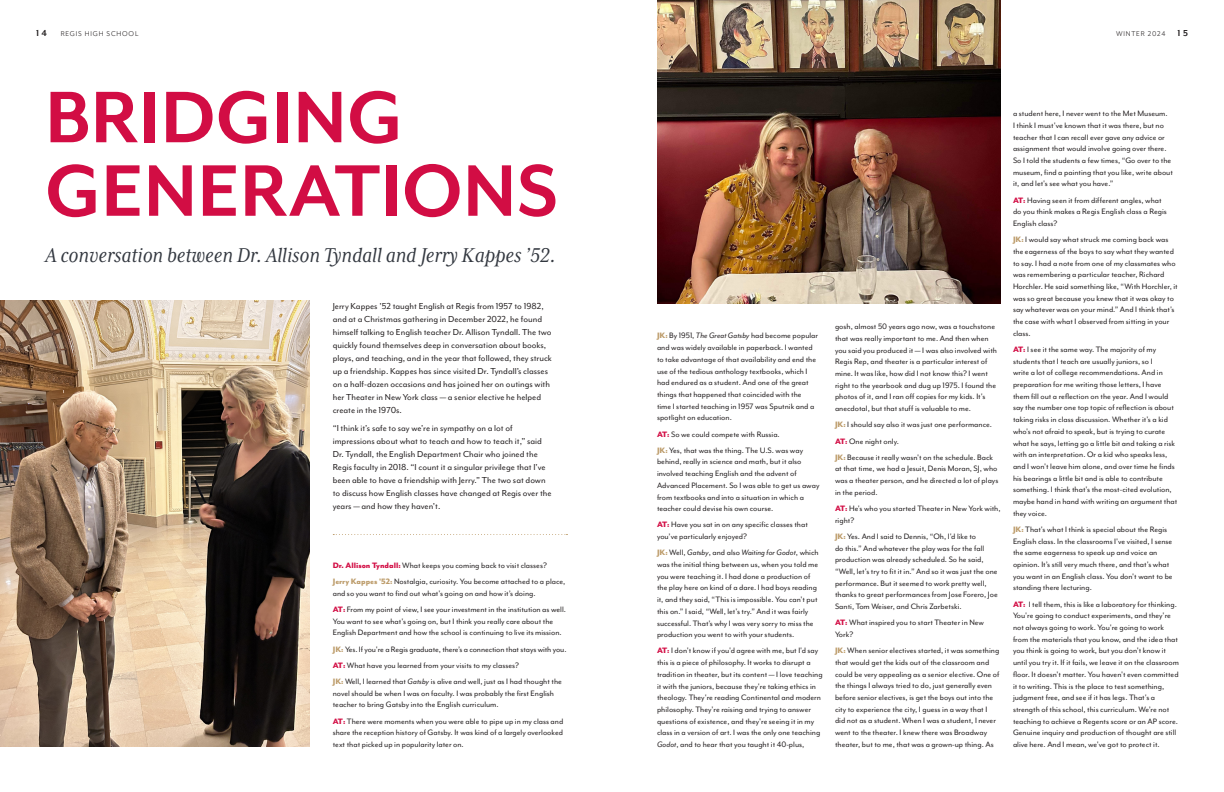
<style>
.page{position:relative;width:1224px;height:792px;background:#fff}
.page>*{position:absolute;margin:0;border:0;box-sizing:border-box;transform-origin:0 0}
.t1{font:700 84px "Mr Eaves Mod OT";color:#d20d44}
.t2{font:italic 23px "Mrs Eaves XL Serif Nar OT";color:#333840}
.t3{font:10px/13px "Mr Eaves Mod OT";color:#231f20}
.t4{font:700 10px "Mr Eaves Mod OT";color:#231f20}
.t5{font:9px/11.7px "Mr Eaves Mod OT";color:#231f20}
.t6{font:8px "Mr Eaves Mod OT";letter-spacing:.1em;color:#231f20}
.s1{font-weight:700;font-size:10px}
.s2{font-weight:800;color:#d20d44}
.s3{font-weight:800;color:#bc9b69}
.s4{font-style:italic}
</style>
<div class="page">
<img style="left:657px;top:0;width:344px;height:304px">
<img style="left:0;top:301px;width:309px;height:446px">
<svg style="left:333px;top:534px;width:234px;height:1px"></svg>
<p class="t4" style="left:36px;top:27px;width:13px">14</p>
<p class="t6" style="left:61px;top:29px;width:79px">REGIS HIGH SCHOOL</p>
<p class="t6" style="left:1116px;top:29px;width:73px">WINTER 2024 <span class="s1">15</span></p>
<p class="t1" style="left:45px;top:70px;width:360px">BRIDGING</p>
<p class="t1" style="left:45px;top:143px;width:515px">GENERATIONS</p>
<p class="t2" style="left:45px;top:243px;width:512px">A conversation between Dr. Allison Tyndall and Jerry Kappes ’52.</p>
<p class="t3" style="left:333px;top:300px;width:221px">Jerry Kappes ’52 taught English at Regis from 1957 to 1982, and at a Christmas gathering in December 2022, he found himself talking to English teacher Dr. Allison Tyndall. The two quickly found themselves deep in conversation about books, plays, and teaching, and in the year that followed, they struck up a friendship. Kappes has since visited Dr. Tyndall’s classes on a half-dozen occasions and has joined her on outings with her Theater in New York class — a senior elective he helped create in the 1970s.</p>
<p class="t3" style="left:333px;top:421px;width:220px">“I think it's safe to say we're in sympathy on a lot of impressions about what to teach and how to teach it,” said Dr. Tyndall, the English Department Chair who joined the Regis faculty in 2018. “I count it a singular privilege that I've been able to have a friendship with Jerry.” The two sat down to discuss how English classes have changed at Regis over the years — and how they haven’t.</p>
<p class="t5" style="left:333px;top:559px;width:216px"><span class="s2">Dr. Allison Tyndall:</span> What keeps you coming back to visit classes?</p>
<p class="t5" style="left:333px;top:576px;width:234px"><span class="s3">Jerry Kappes ’52:</span> Nostalgia, curiosity. You become attached to a place, and so you want to find out what's going on and how it’s doing.</p>
<p class="t5" style="left:333px;top:603px;width:235px"><span class="s2">AT:</span> From my point of view, I see your investment in the institution as well.<br>You want to see what's going on, but I think you really care about the<br>English Department and how the school is continuing to live its mission.</p>
<p class="t5" style="left:333px;top:643px;width:235px"><span class="s3">JK:</span> Yes. If you're a Regis graduate, there’s a connection that stays with you.</p>
<p class="t5" style="left:333px;top:659px;width:188px"><span class="s2">AT:</span> What have you learned from your visits to my classes?</p>
<p class="t5" style="left:333px;top:675px;width:231px"><span class="s3">JK:</span> Well, I learned that <span class="s4">Gatsby</span> is alive and well, just as I had thought the novel should be when I was on faculty. I was probably the first English teacher to bring Gatsby into the English curriculum.</p>
<p class="t5" style="left:333px;top:715px;width:232px;text-align:justify"><span class="s2">AT:</span> There were moments when you were able to pipe up in my class and share the reception history of Gatsby. It was kind of a largely overlooked text that picked up in popularity later on.</p>
<p class="t5" style="left:657px;top:330px;width:163px"><span class="s3">JK:</span> By 1951, <span class="s4">The Great Gatsby</span> had become popular and was widely available in paperback. I wanted to take advantage of that availability and end the use of the tedious anthology textbooks, which I had endured as a student. And one of the great things that happened that coincided with the<br>time I started teaching in 1957 was Sputnik and a spotlight on education.</p>
<p class="t5" style="left:657px;top:428px;width:124px"><span class="s2">AT:</span> So we could compete with Russia.</p>
<p class="t5" style="left:657px;top:444px;width:164px"><span class="s3">JK:</span> Yes, that was the thing. The U.S. was way behind, really in science and math, but it also involved teaching English and the advent of Advanced Placement. So I was able to get us away from textbooks and into a situation in which a teacher could devise his own course.</p>
<p class="t5" style="left:657px;top:519px;width:152px"><span class="s2">AT:</span> Have you sat in on any specific classes that you’ve particularly enjoyed?</p>
<p class="t5" style="left:657px;top:547px;width:163px"><span class="s3">JK:</span> Well, <span class="s4">Gatsby</span>, and also <span class="s4">Waiting for Godot</span>, which was the initial thing between us, when you told me you were teaching it. I had done a production of the play here on kind of a dare. I had boys reading it, and they said, “This is impossible. You can't put this on.” I said, “Well, let's try.” And it was fairly successful. That’s why I was very sorry to miss the production you went to with your students.</p>
<p class="t5" style="left:657px;top:645px;width:167px"><span class="s2">AT:</span> I don't know if you'd agree with me, but I'd say this is a piece of philosophy. It works to disrupt a tradition in theater, but its content — I love teaching it with the juniors, because they're taking ethics in theology. They're reading Continental and modern philosophy. They're raising and trying to answer questions of existence, and they're seeing it in my class in a version of art. I was the only one teaching <span class="s4">Godot</span>, and to hear that you taught it 40-plus,</p>
<p class="t5" style="left:835px;top:321px;width:164px">gosh, almost 50 years ago now, was a touchstone that was really important to me. And then when you said you produced it — I was also involved with Regis Rep, and theater is a particular interest of mine. It was like, how did I not know this? I went right to the yearbook and dug up 1975. I found the photos of it, and I ran off copies for my kids. It's anecdotal, but that stuff is valuable to me.</p>
<p class="t5" style="left:835px;top:419px;width:159px"><span class="s3">JK:</span> I should say also it was just one performance.</p>
<p class="t5" style="left:835px;top:435px;width:65px"><span class="s2">AT:</span> One night only.</p>
<p class="t5" style="left:835px;top:451px;width:165px"><span class="s3">JK:</span> Because it really wasn't on the schedule. Back at that time, we had a Jesuit, Denis Moran, SJ, who was a theater person, and he directed a lot of plays in the period.</p>
<p class="t5" style="left:835px;top:502px;width:167px"><span class="s2">AT:</span> He's who you started Theater in New York with, right?</p>
<p class="t5" style="left:835px;top:530px;width:164px"><span class="s3">JK:</span> Yes. And I said to Dennis, “Oh, I'd like to<br>do this.” And whatever the play was for the fall production was already scheduled. So he said, “Well, let's try to fit it in.” And so it was just the one performance. But it seemed to work pretty well, thanks to great performances from Jose Forero, Joe Santi, Tom Weiser, and Chris Zarbetski.</p>
<p class="t5" style="left:835px;top:617px;width:151px"><span class="s2">AT:</span> What inspired you to start Theater in New<br>York?</p>
<p class="t5" style="left:835px;top:645px;width:166px"><span class="s3">JK:</span> When senior electives started, it was something that would get the kids out of the classroom and could be very appealing as a senior elective. One of the things I always tried to do, just generally even before senior electives, is get the boys out into the city to experience the city, I guess in a way that I did not as a student. When I was a student, I never went to the theater. I knew there was Broadway theater, but to me, that was a grown-up thing. As</p>
<p class="t5" style="left:1013px;top:108px;width:161px">a student here, I never went to the Met Museum.<br>I think I must've known that it was there, but no teacher that I can recall ever gave any advice or assignment that would involve going over there.<br>So I told the students a few times, “Go over to the museum, find a painting that you like, write about it, and let's see what you have.”</p>
<p class="t5" style="left:1013px;top:194px;width:155px"><span class="s2">AT:</span> Having seen it from different angles, what do you think makes a Regis English class a Regis<br>English class?</p>
<p class="t5" style="left:1013px;top:234px;width:166px"><span class="s3">JK:</span> I would say what struck me coming back was the eagerness of the boys to say what they wanted to say. I had a note from one of my classmates who was remembering a particular teacher, Richard Horchler. He said something like, “With Horchler, it was so great because you knew that it was okay to say whatever was on your mind.” And I think that's the case with what I observed from sitting in your class.</p>
<p class="t5" style="left:1013px;top:343px;width:166px"><span class="s2">AT:</span> I see it the same way. The majority of my students that I teach are usually juniors, so I<br>write a lot of college recommendations. And in preparation for me writing those letters, I have them fill out a reflection on the year. And I would say the number one top topic of reflection is about taking risks in class discussion. Whether it's a kid who's not afraid to speak, but is trying to curate what he says, letting go a little bit and taking a risk with an interpretation. Or a kid who speaks less, and I won't leave him alone, and over time he finds his bearings a little bit and is able to contribute something. I think that's the most-cited evolution, maybe hand in hand with writing an argument that they voice.</p>
<p class="t5" style="left:1013px;top:523px;width:161px"><span class="s3">JK:</span> That's what I think is special about the Regis English class. In the classrooms I've visited, I sense the same eagerness to speak up and voice an opinion. It’s still very much there, and that's what you want in an English class. You don't want to be standing there lecturing.</p>
<p class="t5" style="left:1013px;top:598px;width:167px"><span class="s2">AT:</span> I tell them, this is like a laboratory for thinking.<br>You're going to conduct experiments, and they're not always going to work. You're going to work from the materials that you know, and the idea that you think is going to work, but you don't know it until you try it. If it fails, we leave it on the classroom floor. It doesn't matter. You haven't even committed it to writing. This is the place to test something, judgment free, and see if it has legs. That's a strength of this school, this curriculum. We’re not teaching to achieve a Regents score or an AP score.<br>Genuine inquiry and production of thought are still alive here. And I mean, we've got to protect it.</p>
</div>
